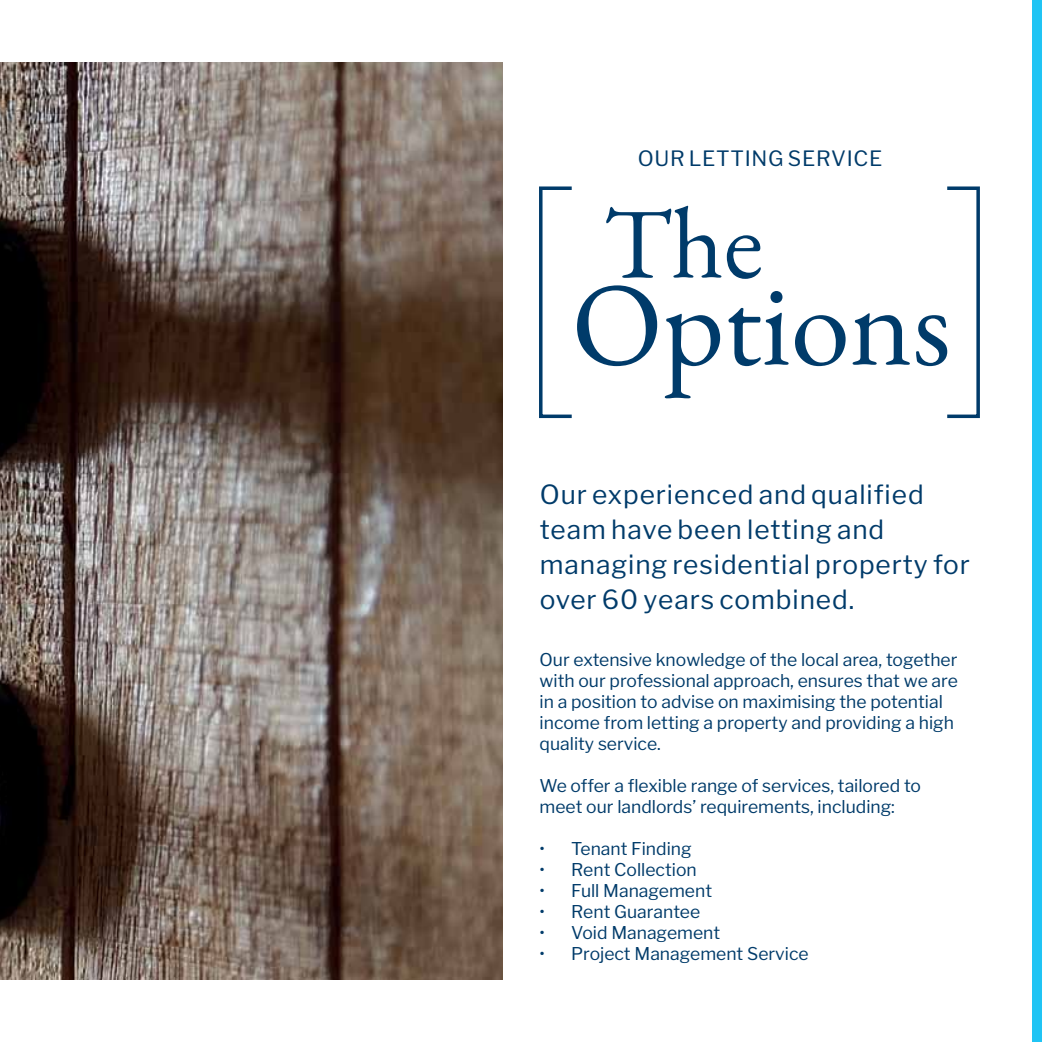
<style>
.page{position:relative;width:1042px;height:1042px;background:#fff}
.page>*{position:absolute;margin:0;border:0;box-sizing:border-box;transform-origin:0 0}
.t1{font:119px "EB Garamond";color:#003b6a}
.t2{font:101.5px "EB Garamond";color:#003b6a}
.t3{font:26.25px/35px "Libre Franklin";letter-spacing:.035em;color:#003b6a}
.t4{font:21px "Libre Franklin";letter-spacing:.035em;color:#003b6a}
.t5{font:17.5px/21px "Libre Franklin";color:#003b6a}
</style>
<div class="page">
<div style="left:1032px;top:0;width:10px;height:1042px;background:#20c4f4"></div>
<img style="left:0;top:62px;width:502px;height:918px">
<div style="left:539px;top:186px;width:34px;height:232px;border:4px solid #003b6a"></div>
<div style="left:945px;top:186px;width:35px;height:232px;border:4px solid #003b6a"></div>
<p class="t4" style="left:638px;top:146px;width:246px">OUR LETTING SERVICE</p>
<h2 class="t2" style="left:603px;top:177px;width:161px">The</h2>
<h1 class="t1" style="left:572px;top:247px;width:381px">Options</h1>
<h3 class="t3" style="left:540px;top:477px;width:432px">Our experienced and qualified team have been letting and managing residential property for over 60 years combined.</h3>
<p class="t5" style="left:539px;top:649px;width:420px">Our extensive knowledge of the local area, together with our professional approach, ensures that we are in a position to advise on maximising the potential income from letting a property and providing a high quality service.</p>
<p class="t5" style="left:539px;top:775px;width:383px">We offer a flexible range of services, tailored to meet our landlords’ requirements, including:</p>
<p class="t5" style="left:539px;top:838px;width:154px">• Tenant Finding</p>
<p class="t5" style="left:539px;top:859px;width:159px">• Rent Collection</p>
<p class="t5" style="left:539px;top:880px;width:174px">• Full Management</p>
<p class="t5" style="left:539px;top:901px;width:162px">• Rent Guarantee</p>
<p class="t5" style="left:539px;top:922px;width:182px">• Void Management</p>
<p class="t5" style="left:539px;top:943px;width:270px">• Project Management Service</p>
</div>
